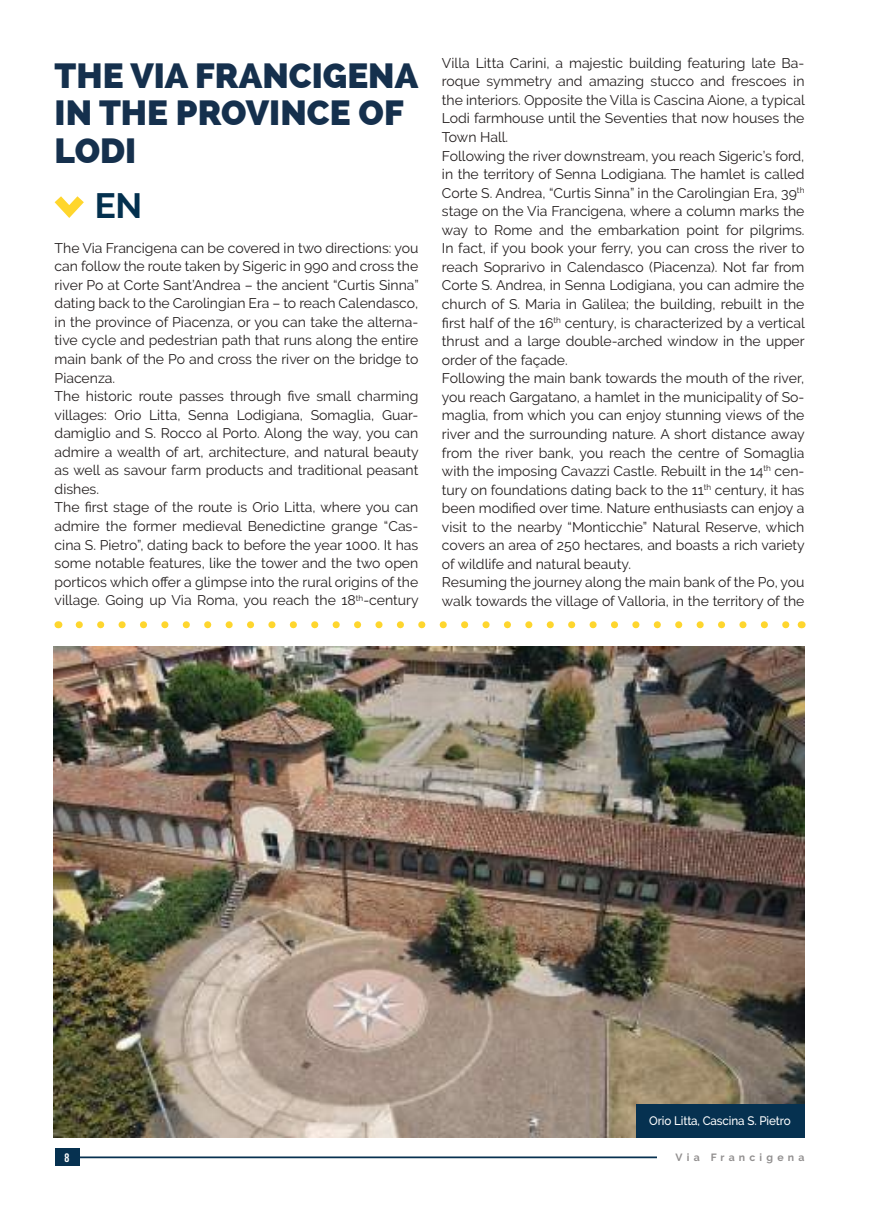
<style>
.page{position:relative;width:874px;height:1221px;background:#fff}
.page>*{position:absolute;margin:0;border:0;box-sizing:border-box;transform-origin:0 0}
.t1{font:800 35px/37.8px "Raleway";color:#15304d}
.t2{font:700 35px "Raleway";color:#03304e}
.t3{font:14px/18.6px "Raleway";color:#241f1f}
.t4{font:500 12.25px "Raleway";letter-spacing:-.01em;color:#fff;scale:.95 1}
.t5{font:12.25px "Bebas Neue";color:#fff}
.t6{font:700 10.5px "Raleway";letter-spacing:.4em;color:#241f1f}
</style>
<div class="page">
<div style="left:55px;top:1148px;width:24px;height:17px;background:#063150"></div>
<hr style="left:79px;top:1156px;width:577px;height:2px;background:#063150">
<svg style="left:54px;top:196px;width:30px;height:22px"></svg>
<img style="left:53px;top:647px;width:751px;height:490px">
<svg style="left:79px;top:621px;width:711px;height:7px"></svg>
<div style="left:635px;top:1103px;width:169px;height:34px;background:#063150"></div>
<h1 class="t1" style="left:55px;top:56px;width:365px">THE VIA FRANCIGENA<br>IN THE PROVINCE OF<br>LODI</h1>
<h1 class="t2" style="left:94px;top:186px;width:49px">EN</h1>
<p class="t3" style="left:55px;top:238px;width:365px">The Via Francigena can be covered in two directions: you can follow the route taken by Sigeric in 990 and cross the river Po at Corte Sant’Andrea – the ancient “Curtis Sinna” dating back to the Carolingian Era – to reach Calendasco, in the province of Piacenza, or you can take the alterna&shy;tive cycle and pedestrian path that runs along the entire main bank of the Po and cross the river on the bridge to Piacenza.<br>The historic route passes through five small charming villages: Orio Litta, Senna Lodigiana, Somaglia, Guar&shy;damiglio and S. Rocco al Porto. Along the way, you can admire a wealth of art, architecture, and natural beauty as well as savour farm products and traditional peasant dishes.<br>The first stage of the route is Orio Litta, where you can admire the former medieval Benedictine grange “Cas&shy;cina S. Pietro”, dating back to before the year 1000. It has some notable features, like the tower and the two open porticos which offer a glimpse into the rural origins of the village. Going up Via Roma, you reach the 18<sup>th</sup>-century</p>
<p class="t3" style="left:441px;top:53px;width:364px">Villa Litta Carini, a majestic building featuring late Ba&shy;roque symmetry and amazing stucco and frescoes in the interiors. Opposite the Villa is Cascina Aione, a typical Lodi farmhouse until the Seventies that now houses the Town Hall.<br>Following the river downstream, you reach Sigeric’s ford, in the territory of Senna Lodigiana. The hamlet is called Corte S. Andrea, “Curtis Sinna” in the Carolingian Era, 39<sup>th </sup>stage on the Via Francigena, where a column marks the way to Rome and the embarkation point for pilgrims.<br>In fact, if you book your ferry, you can cross the river to reach Soprarivo in Calendasco (Piacenza). Not far from Corte S. Andrea, in Senna Lodigiana, you can admire the church of S. Maria in Galilea; the building, rebuilt in the first half of the 16<sup>th</sup> century, is characterized by a vertical thrust and a large double-arched window in the upper order of the façade.<br>Following the main bank towards the mouth of the river, you reach Gargatano, a hamlet in the municipality of So&shy;maglia, from which you can enjoy stunning views of the river and the surrounding nature. A short distance away from the river bank, you reach the centre of Somaglia with the imposing Cavazzi Castle. Rebuilt in the 14<sup>th</sup> cen&shy;tury on foundations dating back to the 11<sup>th</sup> century, it has been modified over time. Nature enthusiasts can enjoy a visit to the nearby “Monticchie” Natural Reserve, which covers an area of 250 hectares, and boasts a rich variety of wildlife and natural beauty.<br>Resuming the journey along the main bank of the Po, you walk towards the village of Valloria, in the territory of the</p>
<p class="t4" style="left:649px;top:1113px;width:150px">Orio Litta, Cascina S. Pietro</p>
<p class="t5" style="left:65px;top:1150px;width:6px">8</p>
<p class="t6" style="left:675px;top:1151px;width:130px">Via Francigena</p>
</div>
